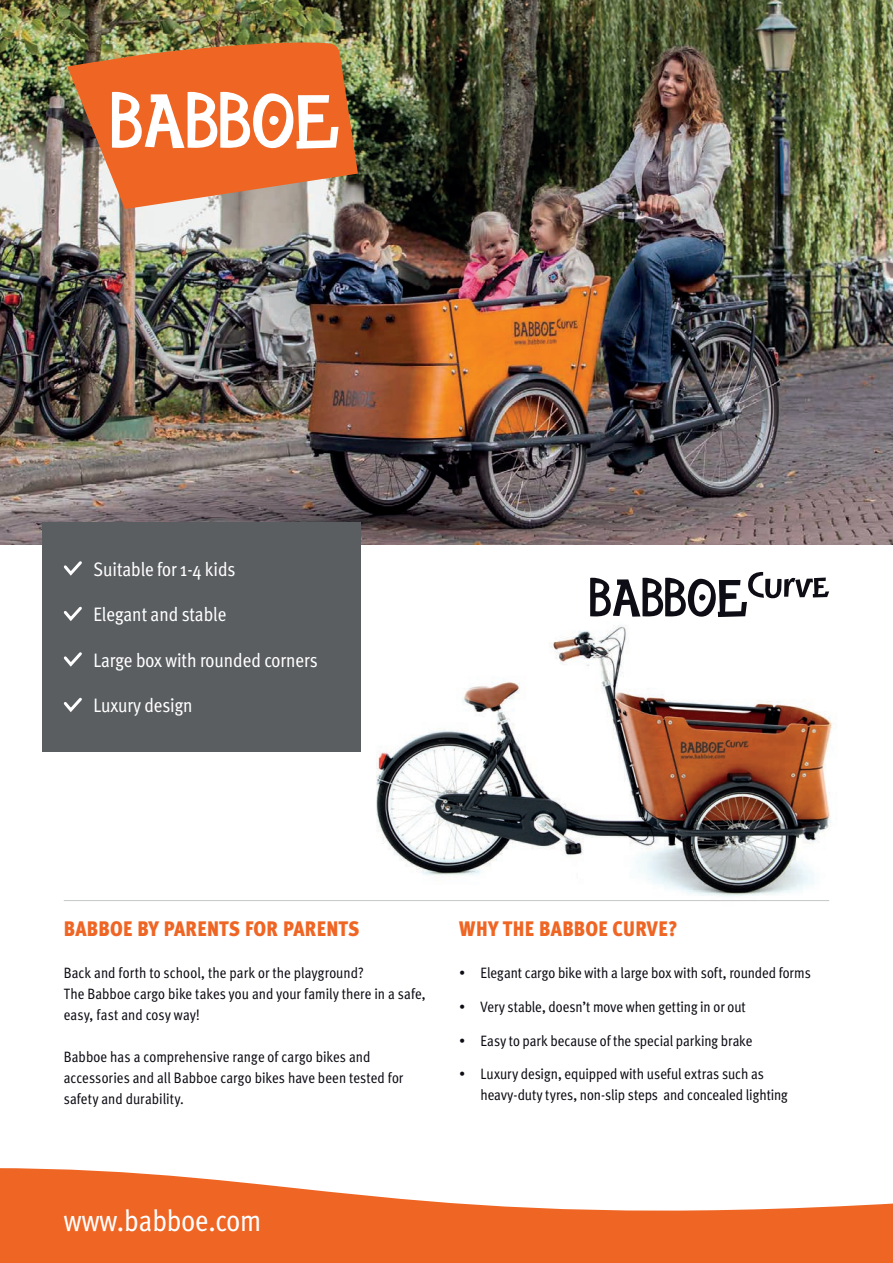
<style>
.page{position:relative;width:893px;height:1263px;background:#fff}
.page>*{position:absolute;margin:0;border:0;box-sizing:border-box;transform-origin:0 0}
.t1{font:30px "Meta Cond";color:#fff}
.t2{font:900 21px "Meta Cond";letter-spacing:.02em;color:#ef6524}
.t3{font:19.5px "Meta Cond";color:#fff}
.t4{font:15px/21px "Meta Cond";color:#0e0c14}
</style>
<div class="page">
<img style="left:376px;top:625px;width:456px;height:276px">
<img style="left:0;top:0;width:893px;height:544px">
<div style="left:43px;top:523px;width:318px;height:229px;background:#5a5e61"></div>
<svg style="left:63px;top:561px;width:19px;height:15px"></svg>
<svg style="left:63px;top:606px;width:19px;height:15px"></svg>
<svg style="left:63px;top:652px;width:19px;height:15px"></svg>
<svg style="left:63px;top:697px;width:19px;height:15px"></svg>
<svg style="left:590px;top:572px;width:239px;height:45px"></svg>
<svg style="left:0;top:1168px;width:893px;height:95px;fill:#ef6524"></svg>
<img style="left:67px;top:43px;width:291px;height:166px">
<svg style="left:112px;top:92px;width:227px;height:57px"></svg>
<hr style="left:64px;top:900px;width:765px;height:1px;background:#c5c8c8">
<h3 class="t3" style="left:94px;top:558px;width:144px">Suitable for 1-4 kids</h3>
<h3 class="t3" style="left:94px;top:603px;width:134px">Elegant and stable</h3>
<h3 class="t3" style="left:94px;top:649px;width:226px">Large box with rounded corners</h3>
<h3 class="t3" style="left:94px;top:694px;width:101px">Luxury design</h3>
<h2 class="t2" style="left:64px;top:916px;width:297px">BABBOE BY PARENTS FOR PARENTS</h2>
<p class="t4" style="left:64px;top:962px;width:364px">Back and forth to school, the park or the playground?<br>The Babboe cargo bike takes you and your family there in a safe, easy, fast and cosy way!</p>
<p class="t4" style="left:64px;top:1046px;width:341px">Babboe has a comprehensive range of cargo bikes and accessories and all Babboe cargo bikes have been tested for safety and durability.</p>
<h2 class="t2" style="left:459px;top:916px;width:220px">WHY THE BABBOE CURVE?</h2>
<p class="t4" style="left:459px;top:962px;width:353px">• Elegant cargo bike with a large box with soft, rounded forms</p>
<p class="t4" style="left:459px;top:996px;width:288px">• Very stable, doesn’t move when getting in or out</p>
<p class="t4" style="left:459px;top:1030px;width:295px">• Easy to park because of the special parking brake</p>
<p class="t4" style="left:480px;top:1063px;width:309px;text-indent:-21px">• Luxury design, equipped with useful extras such as heavy-duty tyres, non-slip steps and concealed lighting</p>
<h1 class="t1" style="left:64px;top:1204px;width:199px">www.babboe.com</h1>
</div>
